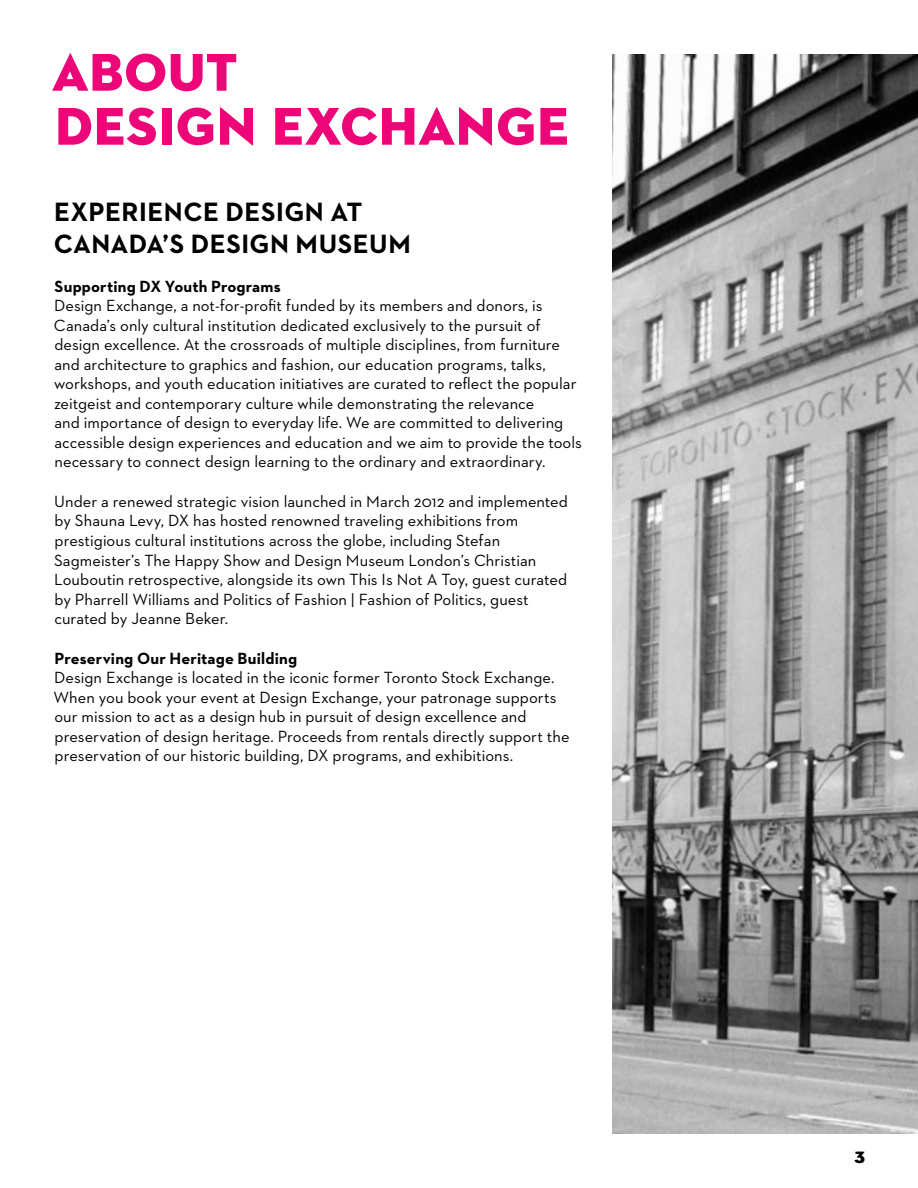
<style>
.page{position:relative;width:918px;height:1188px;background:#fff}
.page>*{position:absolute;margin:0;border:0;box-sizing:border-box;transform-origin:0 0}
.t1{font:54px/54px "Neutraface 2 Display Titling";letter-spacing:.02em;color:#ed0677}
.t2{font:700 27px/31.5px "Neutraface 2 Text";letter-spacing:.02em;color:#000}
.t3{font:16.5px/19.5px "Neutraface 2 Text";color:#000}
.t4{font:700 16.5px "Neutraface 2 Text";letter-spacing:.01em;color:#000}
</style>
<div class="page">
<img style="left:612px;top:54px;width:306px;height:1080px">
<h1 class="t1" style="left:52px;top:46px;width:518px">ABOUT<br>DESIGN EXCHANGE</h1>
<h2 class="t2" style="left:54px;top:196px;width:359px">EXPERIENCE DESIGN AT<br>CANADA’S DESIGN MUSEUM</h2>
<p class="t4" style="left:55px;top:276px;width:228px">Supporting DX Youth Programs</p>
<p class="t3" style="left:54px;top:296px;width:530px">Design Exchange, a not-for-profit funded by its members and donors, is Canada’s only cultural institution dedicated exclusively to the pursuit of design excellence. At the crossroads of multiple disciplines, from furniture and architecture to graphics and fashion, our education programs, talks, workshops, and youth education initiatives are curated to reflect the popular zeitgeist and contemporary culture while demonstrating the relevance<br>and importance of design to everyday life. We are committed to delivering accessible design experiences and education and we aim to provide the tools necessary to connect design learning to the ordinary and extraordinary.</p>
<p class="t3" style="left:54px;top:491px;width:515px">Under a renewed strategic vision launched in March 2012 and implemented by Shauna Levy, DX has hosted renowned traveling exhibitions from prestigious cultural institutions across the globe, including Stefan Sagmeister’s The Happy Show and Design Museum London’s Christian Louboutin retrospective, alongside its own This Is Not A Toy, guest curated by Pharrell Williams and Politics of Fashion | Fashion of Politics, guest curated by Jeanne Beker.</p>
<p class="t4" style="left:55px;top:648px;width:244px">Preserving Our Heritage Building</p>
<p class="t3" style="left:54px;top:668px;width:518px">Design Exchange is located in the iconic former Toronto Stock Exchange.<br>When you book your event at Design Exchange, your patronage supports our mission to act as a design hub in pursuit of design excellence and preservation of design heritage. Proceeds from rentals directly support the preservation of our historic building, DX programs, and exhibitions.</p>
<p class="t4" style="left:855px;top:1147px;width:11px">3</p>
</div>
